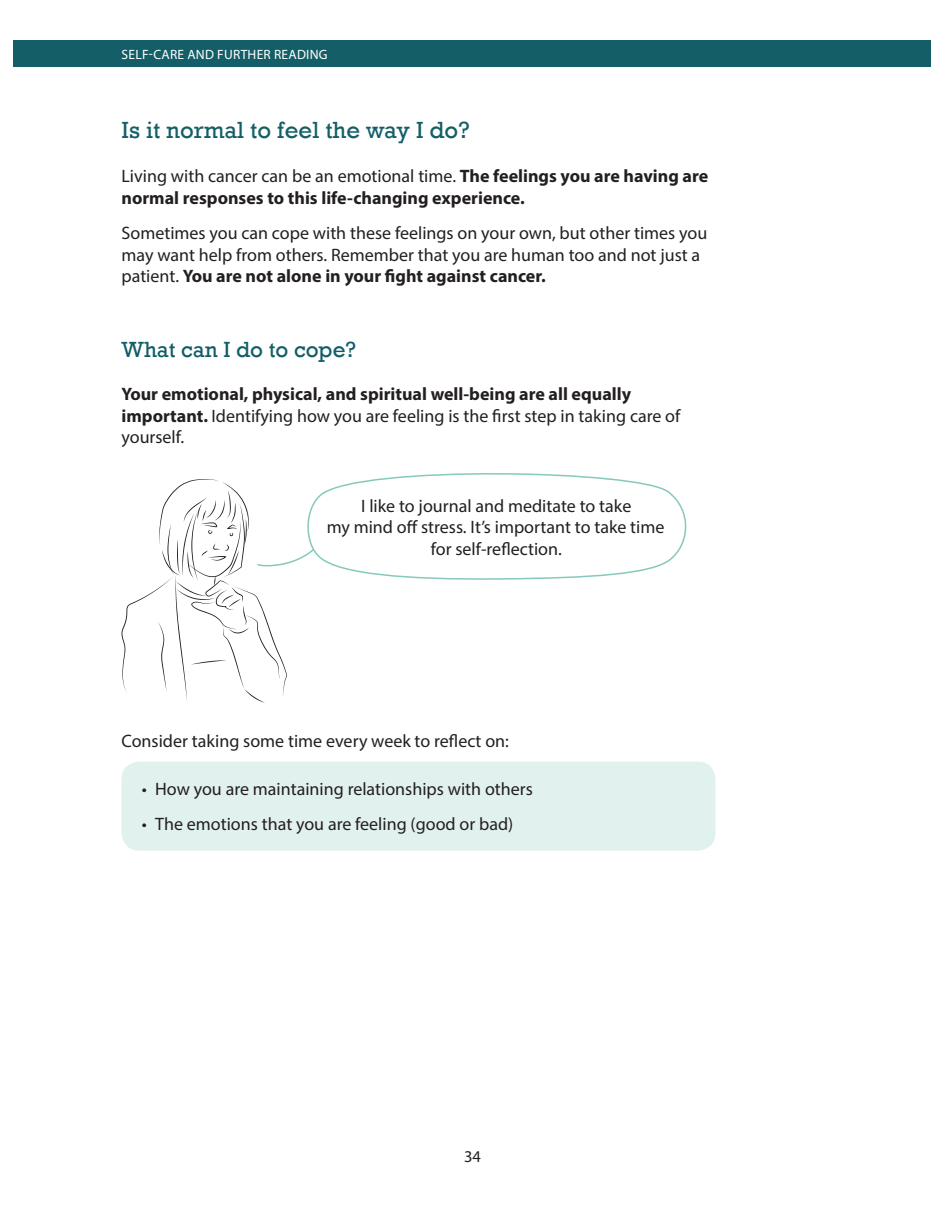
<style>
.page{position:relative;width:945px;height:1215px;background:#fff}
.page>*{position:absolute;margin:0;border:0;box-sizing:border-box;transform-origin:0 0}
.Subheading{font:24px "Rockwell";color:#145f67}
.Body_text{font:22.5px "Rockwell";color:#115e67}
.Body_text-2{font:18px/21.6px "Myriad Pro";color:#231f20;text-align:center}
.Body_text-3{font:700 18px/21.6px "Myriad Pro";color:#231f20}
.t1{font:16.5px "Myriad Pro";color:#231f20}
.t2{font:13.5px "Myriad Pro";letter-spacing:.02em;color:#fff}
.s1{font-weight:400}
.s2{font-weight:700}
</style>
<div class="page">
<div style="left:14px;top:40px;width:918px;height:28px;background:#145f67"></div>
<div style="left:122px;top:762px;width:594px;height:89px;background:#e1f1ee;border-radius:18px"></div>
<svg style="left:121px;top:473px;width:566px;height:230px"></svg>
<p class="t2" style="left:122px;top:46px;width:208px">SELF-CARE AND FURTHER READING</p>
<p class="Subheading" style="left:122px;top:116px;width:350px">Is it normal to feel the way I do?</p>
<p class="Body_text-3" style="left:122px;top:165px;width:588px"><span class="s1">Living with cancer can be an emotional time.</span> The feelings you are having are normal responses to this life-changing experience.</p>
<p class="Body_text-2" style="left:122px;top:222px;width:587px;text-align:left">Sometimes you can cope with these feelings on your own, but other times you may want help from others. Remember that you are human too and not just a patient. <span class="s2">You are not alone in your fight against cancer.</span></p>
<p class="Body_text" style="left:122px;top:337px;width:236px">What can I do to cope?</p>
<p class="Body_text-3" style="left:122px;top:383px;width:560px">Your emotional, physical, and spiritual well-being are all equally important. <span class="s1">Identifying how you are feeling is the first step in taking care of yourself.</span></p>
<p class="Body_text-2" style="left:327px;top:494px;width:339px">I like to journal and meditate to take<br>my mind off stress. It’s important to take time for self-reflection.</p>
<p class="Body_text-2" style="left:122px;top:730px;width:389px">Consider taking some time every week to reflect on:</p>
<p class="Body_text-2" style="left:142px;top:778px;width:393px">• How you are maintaining relationships with others</p>
<p class="Body_text-2" style="left:142px;top:813px;width:373px">• The emotions that you are feeling (good or bad)</p>
<p class="t1" style="left:464px;top:1146px;width:18px">34</p>
</div>
